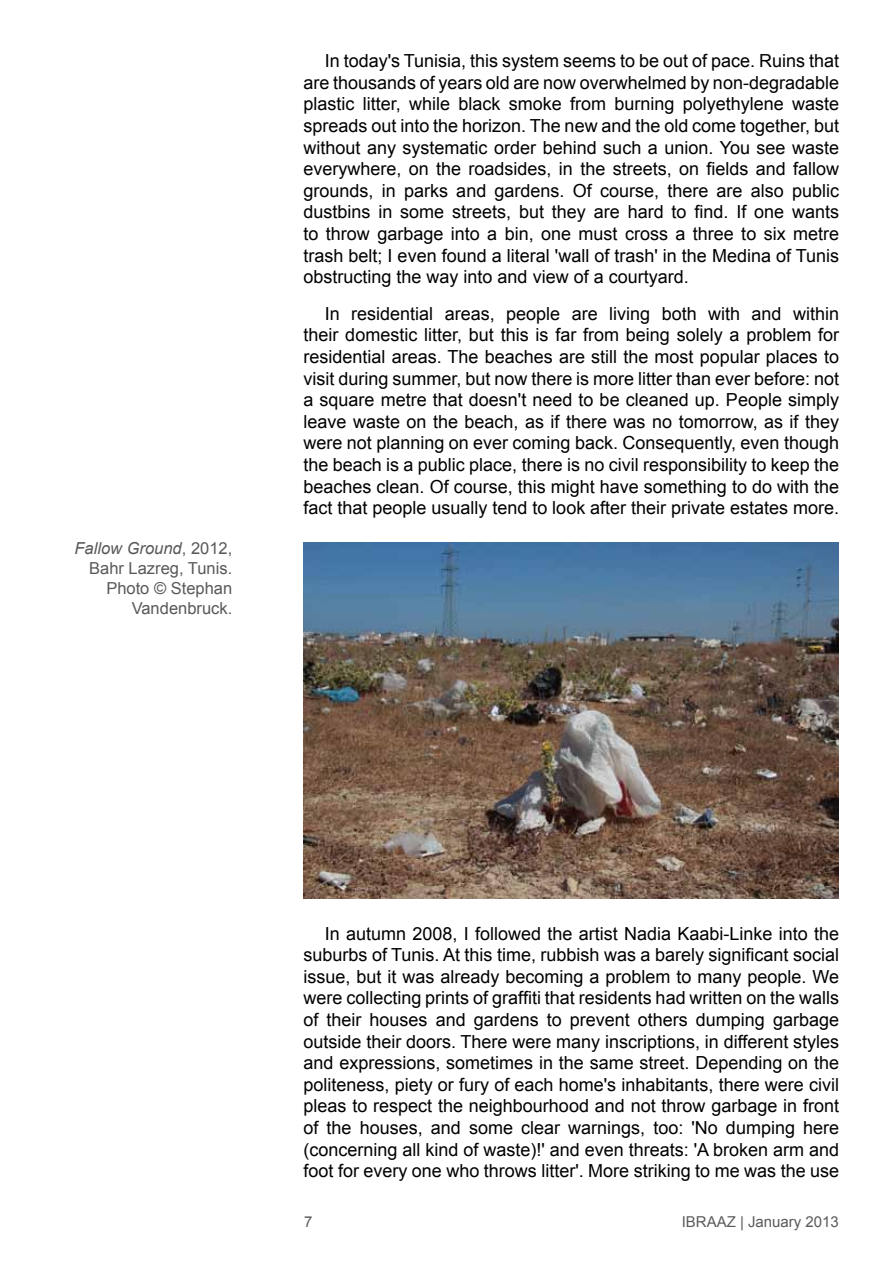
<style>
.page{position:relative;width:893px;height:1263px;background:#fff}
.page>*{position:absolute;margin:0;border:0;box-sizing:border-box;transform-origin:0 0}
.t1{font:18px/21.6px "Arial";color:#000;text-align:justify}
.t2{font:16.5px/19.8px "Arial";color:#58595b;text-align:right}
.t3{font:15px "Arial";color:#5a5b5d}
.s1{font-style:italic}
</style>
<div class="page">
<img style="left:303px;top:542px;width:535px;height:357px">
<p class="t2" style="left:75px;top:539px;width:159px"><span class="s1">Fallow Ground</span>, 2012,<br>Bahr Lazreg, Tunis.<br>Photo © Stephan<br>Vandenbruck.</p>
<p class="t1" style="left:303px;top:50px;width:537px;text-indent:21px">In today's Tunisia, this system seems to be out of pace. Ruins that are thousands of years old are now overwhelmed by non-degradable plastic litter, while black smoke from burning polyethylene waste spreads out into the horizon. The new and the old come together, but without any systematic order behind such a union. You see waste everywhere, on the roadsides, in the streets, on fields and fallow grounds, in parks and gardens. Of course, there are also public dustbins in some streets, but they are hard to find. If one wants to throw garbage into a bin, one must cross a three to six metre trash belt; I even found a literal 'wall of trash' in the Medina of Tunis obstructing the way into and view of a courtyard.</p>
<p class="t1" style="left:304px;top:303px;width:537px;text-indent:21px">In residential areas, people are living both with and within their domestic litter, but this is far from being solely a problem for residential areas. The beaches are still the most popular places to visit during summer, but now there is more litter than ever before: not a square metre that doesn't need to be cleaned up. People simply leave waste on the beach, as if there was no tomorrow, as if they were not planning on ever coming back. Consequently, even though the beach is a public place, there is no civil responsibility to keep the beaches clean. Of course, this might have something to do with the fact that people usually tend to look after their private estates more.</p>
<p class="t1" style="left:304px;top:923px;width:537px;text-indent:21px">In autumn 2008, I followed the artist Nadia Kaabi-Linke into the suburbs of Tunis. At this time, rubbish was a barely significant social issue, but it was already becoming a problem to many people. We were collecting prints of graffiti that residents had written on the walls of their houses and gardens to prevent others dumping garbage outside their doors. There were many inscriptions, in different styles and expressions, sometimes in the same street. Depending on the politeness, piety or fury of each home's inhabitants, there were civil pleas to respect the neighbourhood and not throw garbage in front of the houses, and some clear warnings, too: 'No dumping here (concerning all kind of waste)!' and even threats: 'A broken arm and foot for every one who throws litter'. More striking to me was the use</p>
<p class="t3" style="left:304px;top:1212px;width:10px">7</p>
<p class="t3" style="left:682px;top:1212px;width:159px">IBRAAZ | January 2013</p>
</div>
